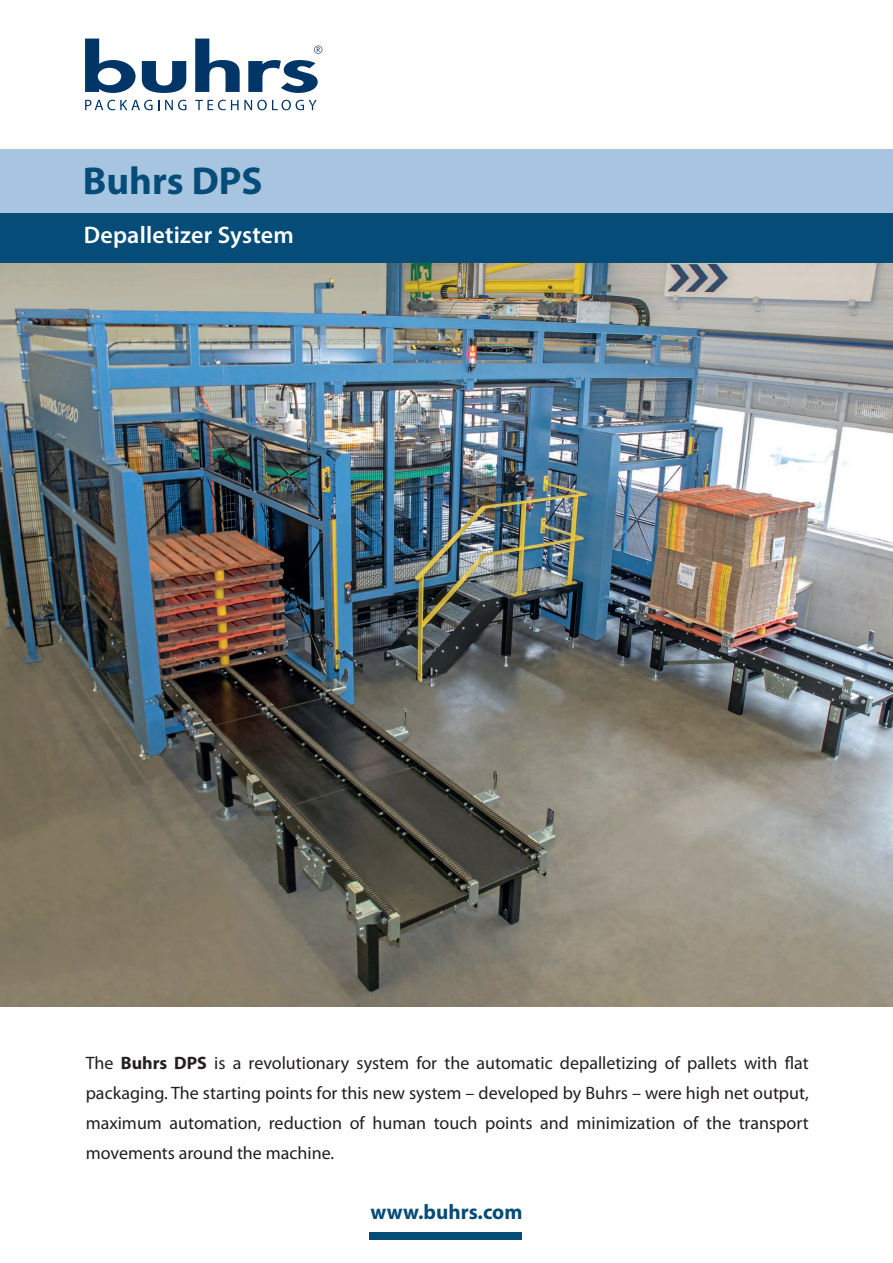
<style>
.page{position:relative;width:893px;height:1263px;background:#fff}
.page>*{position:absolute;margin:0;border:0;box-sizing:border-box;transform-origin:0 0}
.t1{font:700 39px "Myriad Pro";color:#054c78}
.t2{font:600 24px "Myriad Pro";letter-spacing:.01em;color:#fff}
.t3{font:700 21px "Myriad Pro";color:#054c78}
.t4{font:18px/30px "Myriad Pro";color:#231f20;text-align:justify}
.s1{font-weight:700}
</style>
<div class="page">
<img style="left:0;top:263px;width:893px;height:744px">
<svg style="left:85px;top:39px;width:51px;height:54px"></svg>
<svg style="left:142px;top:61px;width:44px;height:32px"></svg>
<svg style="left:195px;top:39px;width:45px;height:53px"></svg>
<svg style="left:248px;top:60px;width:70px;height:33px"></svg>
<svg style="left:314px;top:46px;width:8px;height:8px"></svg>
<svg style="left:85px;top:100px;width:74px;height:10px"></svg>
<svg style="left:165px;top:100px;width:21px;height:10px"></svg>
<svg style="left:195px;top:100px;width:122px;height:10px"></svg>
<div style="left:0;top:213px;width:893px;height:50px;background:#054c78"></div>
<div style="left:0;top:149px;width:893px;height:64px;background:#a7c5e0"></div>
<div style="left:369px;top:1233px;width:153px;height:7px;background:#054c78"></div>
<h1 class="t1" style="left:83px;top:156px;width:181px">Buhrs DPS</h1>
<h2 class="t2" style="left:84px;top:220px;width:212px">Depalletizer System</h2>
<p class="t4" style="left:86px;top:1048px;width:724px">The <span class="s1">Buhrs DPS</span> is a revolutionary system for the automatic depalletizing of pallets with flat packaging. The starting points for this new system – developed by Buhrs – were high net output, maximum automation, reduction of human touch points and minimization of the transport movements around the machine.</p>
<p class="t3" style="left:370px;top:1199px;width:153px">www.buhrs.com</p>
</div>
